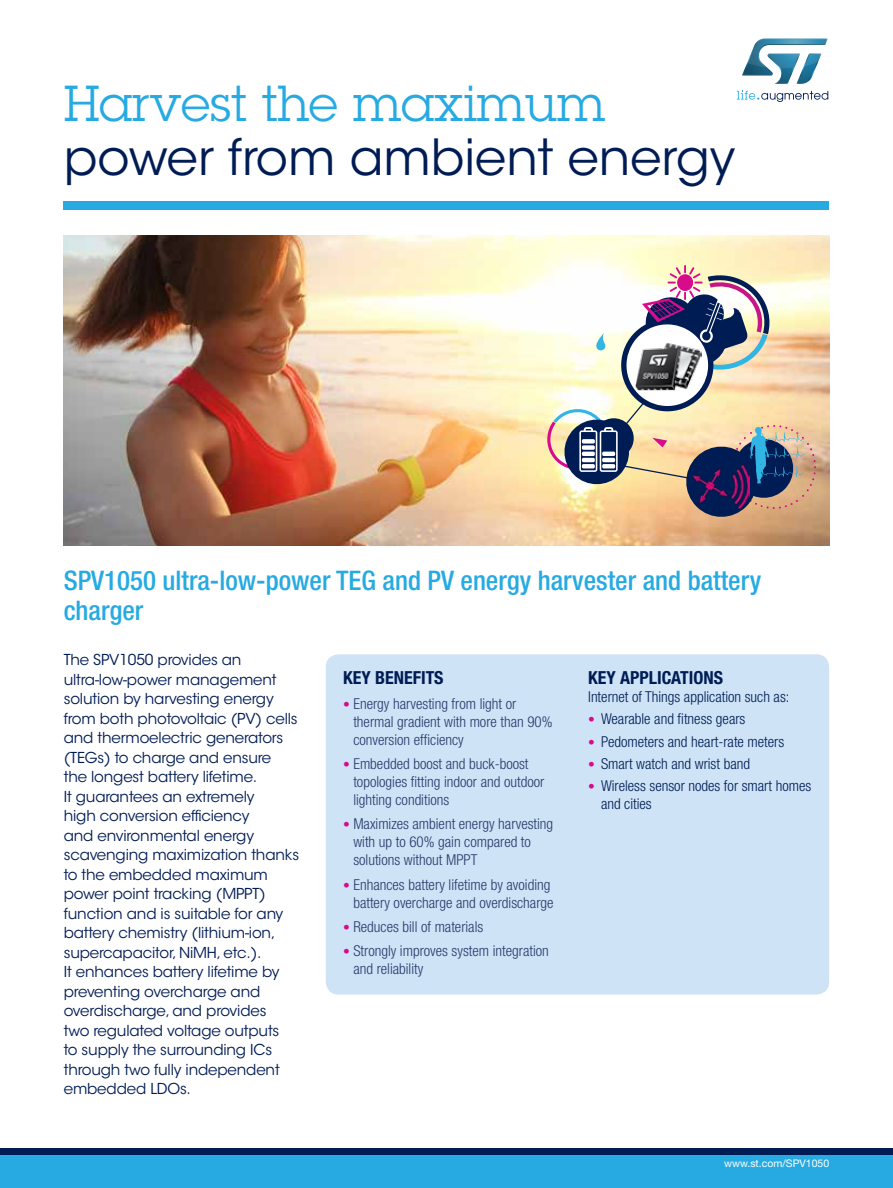
<style>
.page{position:relative;width:893px;height:1188px;background:#fff}
.page>*{position:absolute;margin:0;border:0;box-sizing:border-box;transform-origin:0 0}
.t1{font:49.5px "ITC Avant Garde Std";color:#001c54}
.t2{font:49.5px "Lubalin Graph Std";color:#27aae1}
.t3{font:500 condensed 27px/30px "Helvetica Neue LT Std";color:#27aae1}
.t4{font:700 condensed 18px "Helvetica Neue LT Std";color:#001c54}
.t5{font:15px/19.5px "ITC Avant Garde Std";letter-spacing:-.01em;color:#001c54}
.t6{font:300 condensed 15px/18px "Helvetica Neue LT Std";color:#273a6c}
.t7{font:300 condensed 15px/18px "Helvetica Neue LT Std";color:#001c54}
.t8{font:10.5px "Helvetica Neue LT Std";color:#fff}
.s1{font-size:13.5px;color:#d70b8c}
</style>
<div class="page">
<div style="left:0;top:1154px;width:893px;height:34px;background:#27aae1"></div>
<div style="left:0;top:1148px;width:893px;height:6px;background:#001c54"></div>
<svg style="left:737px;top:91px;width:91px;height:11px"></svg>
<svg style="left:742px;top:38px;width:86px;height:46px"></svg>
<img style="left:64px;top:235px;width:765px;height:311px">
<div style="left:64px;top:201px;width:765px;height:9px;background:#27aae1"></div>
<div style="left:326px;top:654px;width:503px;height:341px;background:#cee3f6;border-radius:13px"></div>
<svg style="left:545px;top:265px;width:271px;height:255px"></svg>
<h1 class="t2" style="left:64px;top:72px;width:543px">Harvest the maximum</h1>
<h1 class="t1" style="left:64px;top:127px;width:673px">power from ambient energy</h1>
<h2 class="t3" style="left:64px;top:565px;width:699px">SPV1050 ultra-low-power TEG and PV energy harvester and battery charger</h2>
<p class="t5" style="left:64px;top:650px;width:237px">The SPV1050 provides an ultra-low-power management solution by harvesting energy from both photovoltaic (PV) cells and thermoelectric generators (TEGs) to charge and ensure<br>the longest battery lifetime.<br>It guarantees an extremely<br>high conversion efficiency<br>and environmental energy scavenging maximization thanks to the embedded maximum power point tracking (MPPT) function and is suitable for any battery chemistry (lithium-ion, supercapacitor, NiMH, etc.).<br>It enhances battery lifetime by preventing overcharge and overdischarge, and provides<br>two regulated voltage outputs<br>to supply the surrounding ICs through two fully independent embedded LDOs.</p>
<p class="t4" style="left:343px;top:667px;width:102px">KEY BENEFITS</p>
<p class="t6" style="left:353px;top:694px;width:201px;text-indent:-10px"><span class="s1">•</span> Energy harvesting from light or thermal gradient with more than 90% conversion efficiency</p>
<p class="t6" style="left:353px;top:755px;width:192px;text-indent:-10px"><span class="s1">•</span> Embedded boost and buck-boost topologies fitting indoor and outdoor lighting conditions</p>
<p class="t6" style="left:353px;top:815px;width:201px;text-indent:-10px"><span class="s1">•</span> Maximizes ambient energy harvesting with up to 60% gain compared to solutions without MPPT</p>
<p class="t6" style="left:343px;top:875px;width:212px;text-align:right"><span class="s1">•</span> Enhances battery lifetime by avoiding battery overcharge and overdischarge</p>
<p class="t6" style="left:343px;top:918px;width:142px"><span class="s1">•</span> Reduces bill of materials</p>
<p class="t6" style="left:353px;top:942px;width:197px;text-indent:-10px"><span class="s1">•</span> Strongly improves system integration and reliability</p>
<p class="t4" style="left:588px;top:667px;width:136px">KEY APPLICATIONS</p>
<p class="t7" style="left:588px;top:688px;width:203px">Internet of Things application such as:</p>
<p class="t7" style="left:588px;top:710px;width:159px"><span class="s1">•</span> Wearable and fitness gears</p>
<p class="t7" style="left:588px;top:732px;width:198px"><span class="s1">•</span> Pedometers and heart-rate meters</p>
<p class="t7" style="left:588px;top:755px;width:163px"><span class="s1">•</span> Smart watch and wrist band</p>
<p class="t7" style="left:601px;top:777px;width:212px;text-indent:-13px"><span class="s1">•</span> Wireless sensor nodes for smart homes and cities</p>
<p class="t8" style="left:724px;top:1157px;width:107px">www.st.com/SPV1050</p>
</div>
